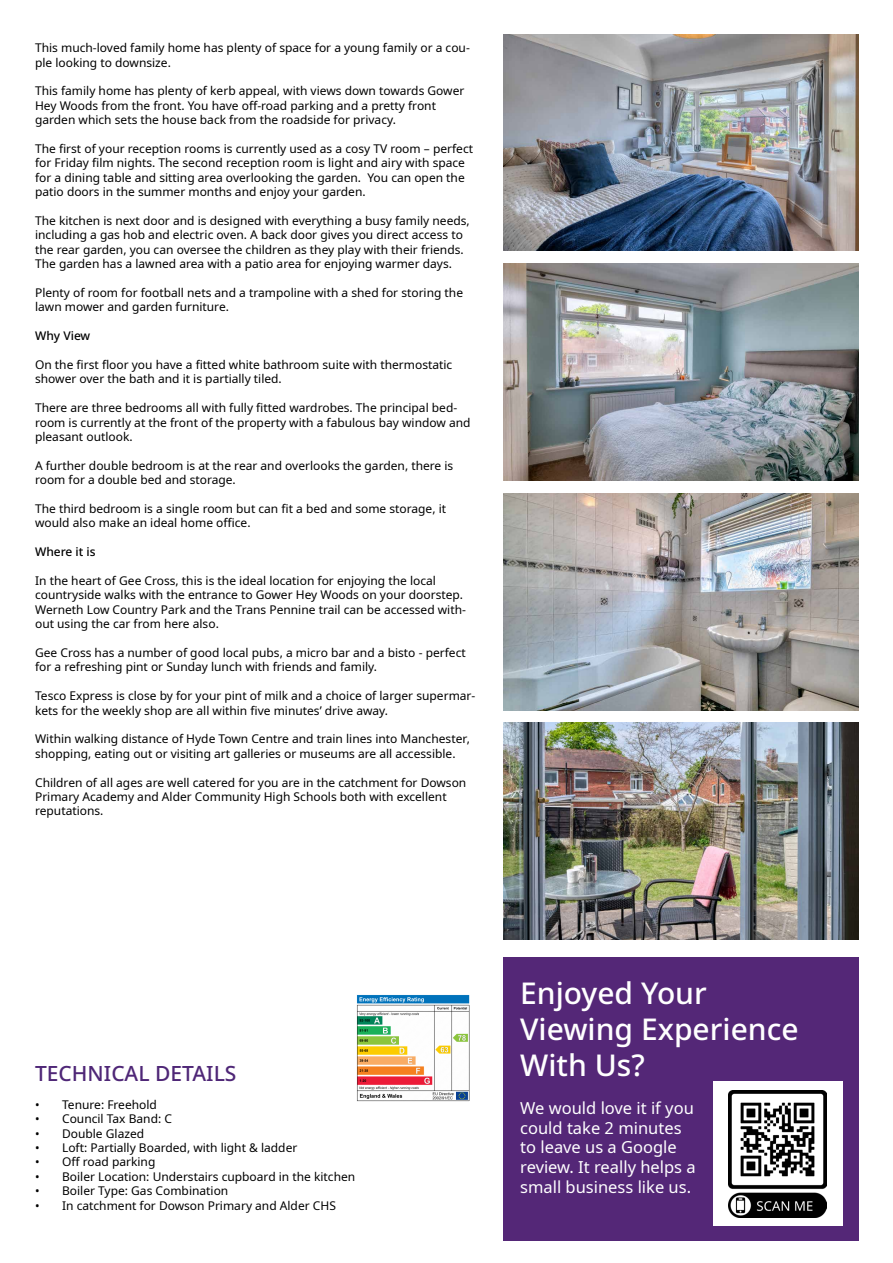
<style>
.page{position:relative;width:893px;height:1263px;background:#fff}
.page>*{position:absolute;margin:0;border:0;box-sizing:border-box;transform-origin:0 0}
.t1{font:500 30px/36px "Noto Sans";color:#fff}
.t2{font:500 21px "Noto Sans";color:#4f2777}
.t3{font:16.5px/19.8px "Noto Sans";color:#fff}
.t4{font:12px/14.4px "Noto Sans";color:#000}
.t5{font:500 12px "Noto Sans";color:#000}
</style>
<div class="page">
<img style="left:503px;top:34px;width:356px;height:217px">
<img style="left:503px;top:264px;width:356px;height:216px">
<img style="left:503px;top:493px;width:356px;height:217px">
<img style="left:503px;top:723px;width:356px;height:217px">
<img style="left:357px;top:995px;width:112px;height:106px">
<div style="left:503px;top:957px;width:356px;height:284px;background:#542777"></div>
<div style="left:713px;top:1081px;width:130px;height:145px;background:#fff"></div>
<img style="left:728px;top:1090px;width:98px;height:128px">
<p class="t4" style="left:35px;top:41px;width:436px">This much-loved family home has plenty of space for a young family or a cou&shy;ple looking to downsize.</p>
<p class="t4" style="left:35px;top:84px;width:431px">This family home has plenty of kerb appeal, with views down towards Gower<br>Hey Woods from the front. You have off-road parking and a pretty front garden which sets the house back from the roadside for privacy.</p>
<p class="t4" style="left:35px;top:142px;width:440px">The first of your reception rooms is currently used as a cosy TV room – perfect for Friday film nights. The second reception room is light and airy with space for a dining table and sitting area overlooking the garden. You can open the patio doors in the summer months and enjoy your garden.</p>
<p class="t4" style="left:35px;top:214px;width:436px">The kitchen is next door and is designed with everything a busy family needs, including a gas hob and electric oven. A back door gives you direct access to the rear garden, you can oversee the children as they play with their friends.<br>The garden has a lawned area with a patio area for enjoying warmer days.</p>
<p class="t4" style="left:35px;top:286px;width:430px">Plenty of room for football nets and a trampoline with a shed for storing the lawn mower and garden furniture.</p>
<p class="t5" style="left:35px;top:327px;width:57px">Why View</p>
<p class="t4" style="left:35px;top:358px;width:419px">On the first floor you have a fitted white bathroom suite with thermostatic shower over the bath and it is partially tiled.</p>
<p class="t4" style="left:35px;top:401px;width:437px">There are three bedrooms all with fully fitted wardrobes. The principal bed&shy;room is currently at the front of the property with a fabulous bay window and pleasant outlook.</p>
<p class="t4" style="left:35px;top:458px;width:420px">A further double bedroom is at the rear and overlooks the garden, there is room for a double bed and storage.</p>
<p class="t4" style="left:35px;top:502px;width:413px">The third bedroom is a single room but can fit a bed and some storage, it would also make an ideal home office.</p>
<p class="t5" style="left:35px;top:543px;width:62px">Where it is</p>
<p class="t4" style="left:35px;top:574px;width:432px">In the heart of Gee Cross, this is the ideal location for enjoying the local countryside walks with the entrance to Gower Hey Woods on your doorstep.<br>Werneth Low Country Park and the Trans Pennine trail can be accessed with&shy;out using the car from here also.</p>
<p class="t4" style="left:35px;top:646px;width:432px">Gee Cross has a number of good local pubs, a micro bar and a bisto - perfect for a refreshing pint or Sunday lunch with friends and family.</p>
<p class="t4" style="left:35px;top:689px;width:442px">Tesco Express is close by for your pint of milk and a choice of larger supermar&shy;kets for the weekly shop are all within five minutes’ drive away.</p>
<p class="t4" style="left:35px;top:732px;width:436px">Within walking distance of Hyde Town Centre and train lines into Manchester, shopping, eating out or visiting art galleries or museums are all accessible.</p>
<p class="t4" style="left:35px;top:775px;width:433px">Children of all ages are well catered for you are in the catchment for Dowson<br>Primary Academy and Alder Community High Schools both with excellent reputations.</p>
<h2 class="t2" style="left:35px;top:1059px;width:203px">TECHNICAL DETAILS</h2>
<p class="t4" style="left:35px;top:1097px;width:123px">• Tenure: Freehold</p>
<p class="t4" style="left:35px;top:1112px;width:138px">• Council Tax Band: C</p>
<p class="t4" style="left:35px;top:1126px;width:111px">• Double Glazed</p>
<p class="t4" style="left:35px;top:1141px;width:264px">• Loft: Partially Boarded, with light &amp; ladder</p>
<p class="t4" style="left:35px;top:1155px;width:122px">• Off road parking</p>
<p class="t4" style="left:35px;top:1169px;width:322px">• Boiler Location: Understairs cupboard in the kitchen</p>
<p class="t4" style="left:35px;top:1184px;width:195px">• Boiler Type: Gas Combination</p>
<p class="t4" style="left:35px;top:1198px;width:302px">• In catchment for Dowson Primary and Alder CHS</p>
<h1 class="t1" style="left:520px;top:976px;width:280px">Enjoyed Your<br>Viewing Experience<br>With Us?</h1>
<h3 class="t3" style="left:520px;top:1098px;width:177px">We would love it if you could take 2 minutes to leave us a Google review. It really helps a small business like us.</h3>
</div>
